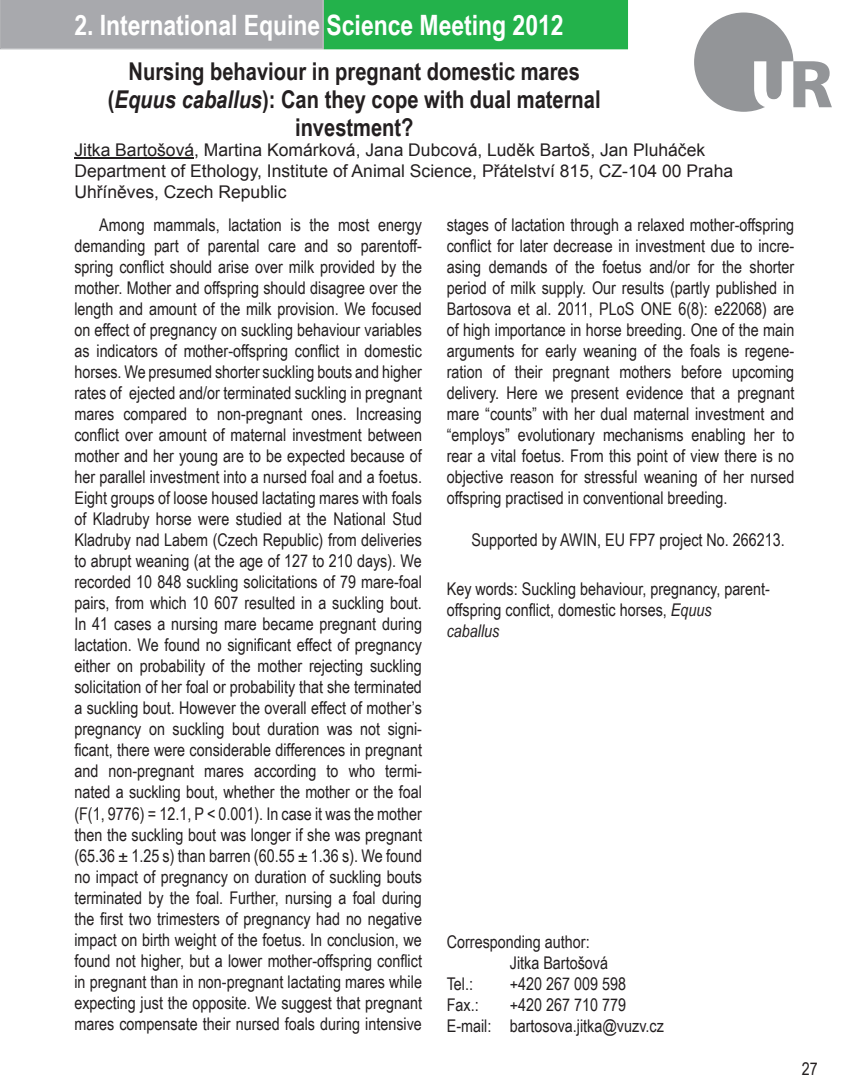
<style>
.page{position:relative;width:844px;height:1092px;background:#fff}
.page>*{position:absolute;margin:0;border:0;box-sizing:border-box;transform-origin:0 0}
.t1{font:700 28px "Arial Narrow";color:#fff}
.t2{font:700 24.5px/28px "Arial Narrow";color:#231f20;text-align:center}
.t3{font:17.5px/21px "Arial Narrow";color:#231f20;text-align:justify}
.t4{font:17.5px/21px "Arial";color:#231f20}
.s1{font-style:italic}
</style>
<div class="page">
<svg style="left:0;top:0;width:628px;height:49px;background:#67ad7d"></svg>
<div style="left:694px;top:13px;width:99px;height:99px;background:#939598;border-radius:50%"></div>
<svg style="left:754px;top:61px;width:77px;height:47px"></svg>
<hr style="left:74px;top:157px;width:120px;height:2px;background:#231f20">
<h1 class="t1" style="left:74px;top:4px;width:490px">2. International Equine Science Meeting 2012</h1>
<h2 class="t2" style="left:108px;top:56px;width:494px">Nursing behaviour in pregnant domestic mares (<span class="s1">Equus caballus</span>): Can they cope with dual maternal investment?</h2>
<p class="t4" style="left:74px;top:140px;width:660px">Jitka Bartošová, Martina Komárková, Jana Dubcová, Luděk Bartoš, Jan Pluháček<br>Department of Ethology, Institute of Animal Science, Přátelství 815, CZ-104 00 Praha<br>Uhříněves, Czech Republic</p>
<p class="t3" style="left:74px;top:214px;width:349px;text-indent:25px">Among mammals, lactation is the most energy demanding part of parental care and so parentoff&shy;spring conflict should arise over milk provided by the mother. Mother and offspring should disagree over the length and amount of the milk provision. We focused on effect of pregnancy on suckling behaviour variables as indicators of mother-offspring conflict in domestic horses. We presumed shorter suckling bouts and higher rates of ejected and/or terminated suckling in pregnant mares compared to non-pregnant ones. Increasing conflict over amount of maternal investment between mother and her young are to be expected because of her parallel investment into a nursed foal and a foetus.<br>Eight groups of loose housed lactating mares with foals of Kladruby horse were studied at the National Stud Kladruby nad Labem (Czech Republic) from deliveries to abrupt weaning (at the age of 127 to 210 days). We recorded 10 848 suckling solicitations of 79 mare-foal pairs, from which 10 607 resulted in a suckling bout.<br>In 41 cases a nursing mare became pregnant during lactation. We found no significant effect of pregnancy either on probability of the mother rejecting suckling solicitation of her foal or probability that she terminated a suckling bout. However the overall effect of mother’s pregnancy on suckling bout duration was not signi&shy;ficant, there were considerable differences in pregnant and non-pregnant mares according to who termi&shy;nated a suckling bout, whether the mother or the foal (F(1, 9776) = 12.1, P &lt; 0.001). In case it was the mother then the suckling bout was longer if she was pregnant (65.36 ± 1.25 s) than barren (60.55 ± 1.36 s). We found no impact of pregnancy on duration of suckling bouts terminated by the foal. Further, nursing a foal during the first two trimesters of pregnancy had no negative impact on birth weight of the foetus. In conclusion, we found not higher, but a lower mother-offspring conflict in pregnant than in non-pregnant lactating mares while expecting just the opposite. We suggest that pregnant mares compensate their nursed foals during intensive</p>
<p class="t3" style="left:446px;top:214px;width:349px">stages of lactation through a relaxed mother-offspring conflict for later decrease in investment due to incre&shy;asing demands of the foetus and/or for the shorter period of milk supply. Our results (partly published in Bartosova et al. 2011, PLoS ONE 6(8): e22068) are of high importance in horse breeding. One of the main arguments for early weaning of the foals is regene&shy;ration of their pregnant mothers before upcoming delivery. Here we present evidence that a pregnant mare “counts” with her dual maternal investment and “employs” evolutionary mechanisms enabling her to rear a vital foetus. From this point of view there is no objective reason for stressful weaning of her nursed offspring practised in conventional breeding.</p>
<p class="t3" style="left:471px;top:529px;width:314px">Supported by AWIN, EU FP7 project No. 266213.</p>
<p class="t3" style="left:446px;top:578px;width:324px;text-align:left">Key words: Suckling behaviour, pregnancy, parent&shy;offspring conflict, domestic horses, <span class="s1">Equus<br>caballus</span></p>
<p class="t3" style="left:446px;top:930px;width:144px">Corresponding author:</p>
<p class="t3" style="left:509px;top:951px;width:100px">Jitka Bartošová</p>
<p class="t3" style="left:446px;top:972px;width:28px">Tel.:</p>
<p class="t3" style="left:509px;top:972px;width:118px">+420 267 009 598</p>
<p class="t3" style="left:446px;top:993px;width:33px">Fax.:</p>
<p class="t3" style="left:446px;top:993px;width:218px;text-indent:63px">+420 267 710 779<br>E-mail: bartosova.jitka@vuzv.cz</p>
<p class="t3" style="left:801px;top:1057px;width:17px">27</p>
</div>
